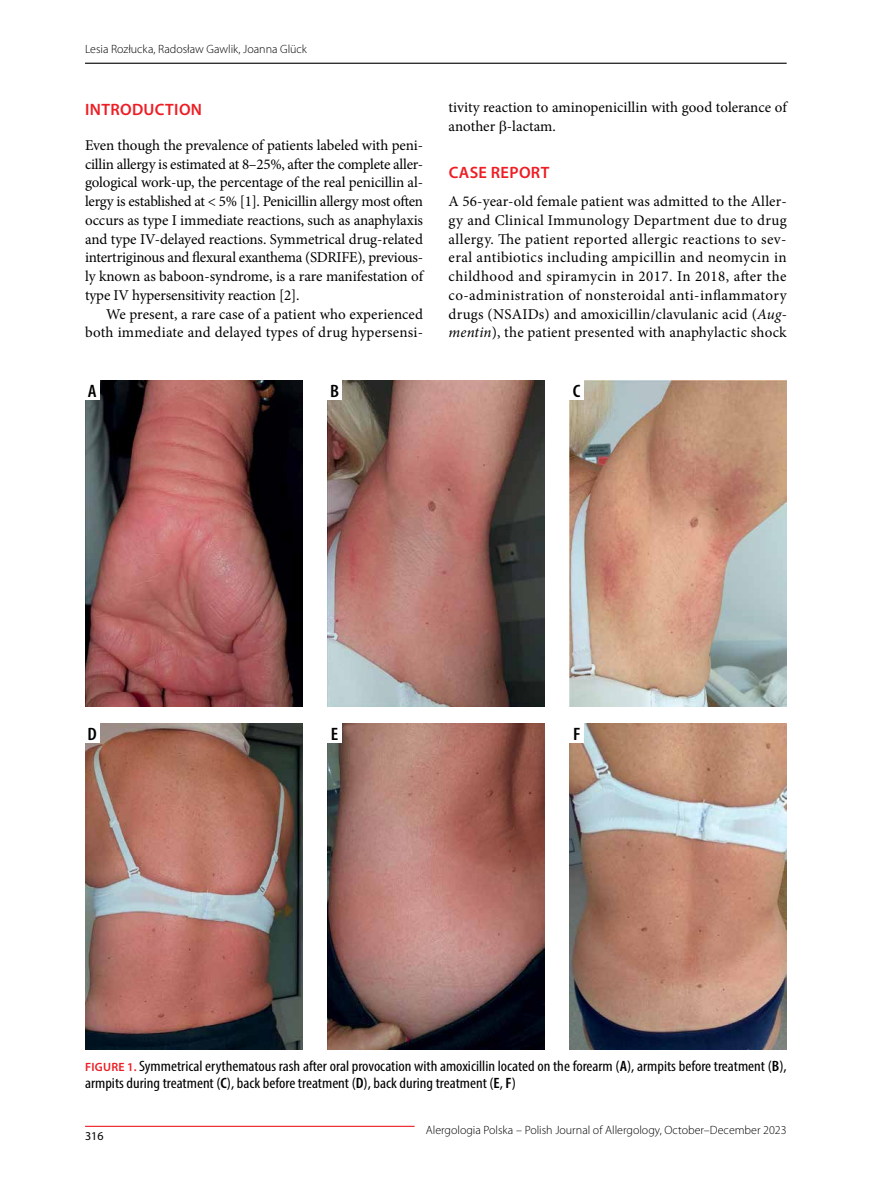
<style>
.page{position:relative;width:893px;height:1191px;background:#fff}
.page>*{position:absolute;margin:0;border:0;box-sizing:border-box;transform-origin:0 0}
.t1{font:600 condensed 18px "Myriad Pro";color:#000;scale:1.1 1}
.t2{font:600 16.5px "Myriad Pro";letter-spacing:.02em;color:#ed1d24}
.t3{font:15px/18.8px "Minion Pro";letter-spacing:.005em;color:#000;text-align:justify}
.t4{font:condensed 15px/16.5px "Myriad Pro";color:#000;scale:1.1 1}
.t5{font:300 12px "Myriad Pro";color:#000}
.t6{font:12px "Myriad Pro";color:#000}
.s1{font-style:italic}
.s2{font-weight:600;font-stretch:normal;font-size:12px;color:#ed1d24}
.s3{font-weight:600}
</style>
<div class="page">
<hr style="left:85px;top:1125px;width:330px;height:1px;background:#ed1d24">
<hr style="left:85px;top:63px;width:702px;height:1px;background:#000">
<img style="left:85px;top:380px;width:217px;height:326px">
<img style="left:85px;top:723px;width:217px;height:326px">
<img style="left:327px;top:380px;width:217px;height:326px">
<img style="left:327px;top:723px;width:217px;height:326px">
<img style="left:569px;top:380px;width:218px;height:326px">
<img style="left:569px;top:723px;width:218px;height:326px">
<div style="left:85px;top:723px;width:14px;height:19px;background:#fff"></div>
<div style="left:85px;top:380px;width:14px;height:19px;background:#fff"></div>
<div style="left:327px;top:723px;width:15px;height:19px;background:#fff"></div>
<div style="left:327px;top:380px;width:15px;height:19px;background:#fff"></div>
<div style="left:569px;top:723px;width:15px;height:19px;background:#fff"></div>
<div style="left:569px;top:380px;width:15px;height:19px;background:#fff"></div>
<p class="t5" style="left:85px;top:42px;width:223px">Lesia Rozłucka, Radosław Gawlik, Joanna Glück</p>
<p class="t2" style="left:85px;top:99px;width:118px">INTRODUCTION</p>
<p class="t3" style="left:85px;top:136px;width:340px">Even though the prevalence of patients labeled with peni&shy;cillin allergy is estimated at 8–25%, after the complete aller&shy;gological work-up, the percentage of the real penicillin al&shy;lergy is established at &lt; 5% [1]. Penicillin allergy most often occurs as type I immediate reactions, such as anaphylaxis and type IV-delayed reactions. Symmetrical drug-related intertriginous and flexural exanthema (SDRIFE), previous&shy;ly known as baboon-syndrome, is a rare manifestation of type IV hypersensitivity reaction [2].</p>
<p class="t3" style="left:85px;top:304px;width:340px;text-align:right">We present, a rare case of a patient who experienced both immediate and delayed types of drug hypersensi-</p>
<p class="t3" style="left:449px;top:98px;width:340px">tivity reaction to aminopenicillin with good tolerance of another -lactam.</p>
<p class="t2" style="left:449px;top:162px;width:102px">CASE REPORT</p>
<p class="t3" style="left:449px;top:192px;width:340px">A 56-year-old female patient was admitted to the Aller&shy;gy and Clinical Immunology Department due to drug allergy. The patient reported allergic reactions to sev&shy;eral antibiotics including ampicillin and neomycin in childhood and spiramycin in 2017. In 2018, after the co-administration of nonsteroidal anti-inflammatory drugs (NSAIDs) and amoxicillin/clavulanic acid (<span class="s1">Aug&shy;mentin</span>), the patient presented with anaphylactic shock</p>
<p class="t1" style="left:88px;top:379px;width:10px">A</p>
<p class="t1" style="left:330px;top:379px;width:10px">B</p>
<p class="t1" style="left:573px;top:379px;width:8px">C</p>
<p class="t1" style="left:88px;top:723px;width:10px">D</p>
<p class="t1" style="left:331px;top:723px;width:8px">E</p>
<p class="t1" style="left:573px;top:723px;width:8px">F</p>
<p class="t4" style="left:85px;top:1057px;width:639px"><span class="s2">FI GURE 1.</span> Symmetrical erythematous rash after oral provocation with amoxicillin located on the forearm (<span class="s3">A</span>), armpits before treatment (<span class="s3">B</span>), armpits during treatment (<span class="s3">C</span>), back before treatment (<span class="s3">D</span>), back during treatment (<span class="s3">E</span>, <span class="s3">F</span>)</p>
<p class="t6" style="left:85px;top:1128px;width:20px">316</p>
<p class="t5" style="left:426px;top:1123px;width:362px">Alergologia Polska – Polish Journal of Allergology, October–December 2023</p>
</div>
